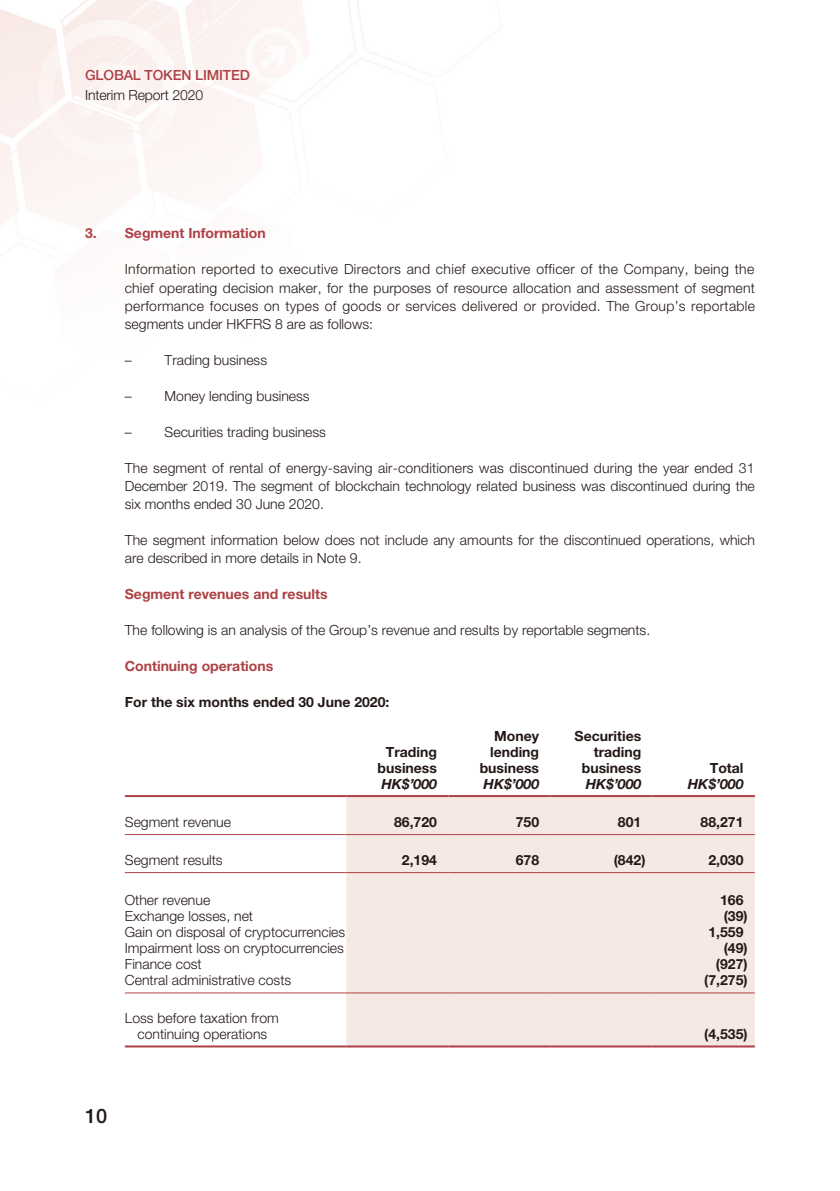
<style>
.page{position:relative;width:840px;height:1191px;background:#fff}
.page>*{position:absolute;margin:0;border:0;box-sizing:border-box;transform-origin:0 0}
.t1{font:500 20px "Helvetica Neue LT Std";color:#231916}
.t2{font:300 14px/18px "Helvetica Neue LT Std";color:#231916;text-align:justify}
.t3{font:700 14px/16px "Helvetica Neue LT Std";color:#231916;text-align:right}
.t4{font:700 14px "Helvetica Neue LT Std";color:#ae4145}
.t5{font:italic 700 14px "Helvetica Neue LT Std";color:#231916}
.t6{font:500 14px "Helvetica Neue LT Std";letter-spacing:-.01em;color:#ae4145}
</style>
<div class="page">
<img style="left:0;top:0;width:755px;height:1048px">
<div style="left:346px;top:797px;width:408px;height:248px;background:#f6e8e5"></div>
<hr style="left:125px;top:795px;width:221px;height:2px;background:#ae4145">
<hr style="left:346px;top:795px;width:102px;height:2px;background:#ae4145">
<hr style="left:448px;top:795px;width:102px;height:2px;background:#ae4145">
<hr style="left:550px;top:795px;width:102px;height:2px;background:#ae4145">
<hr style="left:652px;top:795px;width:102px;height:2px;background:#ae4145">
<hr style="left:125px;top:834px;width:221px;height:1px;background:#ae4145">
<hr style="left:346px;top:834px;width:102px;height:1px;background:#ae4145">
<hr style="left:448px;top:834px;width:102px;height:1px;background:#ae4145">
<hr style="left:550px;top:834px;width:102px;height:1px;background:#ae4145">
<hr style="left:652px;top:834px;width:102px;height:1px;background:#ae4145">
<hr style="left:125px;top:872px;width:221px;height:1px;background:#ae4145">
<hr style="left:346px;top:872px;width:102px;height:1px;background:#ae4145">
<hr style="left:448px;top:872px;width:102px;height:1px;background:#ae4145">
<hr style="left:550px;top:872px;width:102px;height:1px;background:#ae4145">
<hr style="left:652px;top:872px;width:102px;height:1px;background:#ae4145">
<hr style="left:125px;top:992px;width:221px;height:1px;background:#ae4145">
<hr style="left:346px;top:992px;width:102px;height:1px;background:#ae4145">
<hr style="left:448px;top:992px;width:102px;height:1px;background:#ae4145">
<hr style="left:550px;top:992px;width:102px;height:1px;background:#ae4145">
<hr style="left:652px;top:992px;width:102px;height:1px;background:#ae4145">
<hr style="left:125px;top:1045px;width:221px;height:2px;background:#ae4145">
<hr style="left:346px;top:1045px;width:102px;height:2px;background:#ae4145">
<hr style="left:448px;top:1045px;width:102px;height:2px;background:#ae4145">
<hr style="left:550px;top:1045px;width:102px;height:2px;background:#ae4145">
<hr style="left:652px;top:1045px;width:102px;height:2px;background:#ae4145">
<p class="t6" style="left:85px;top:66px;width:166px">GLOBAL TOKEN LIMITED</p>
<p class="t2" style="left:85px;top:85px;width:120px">Interim Report 2020</p>
<p class="t4" style="left:85px;top:225px;width:182px">3. Segment Information</p>
<p class="t2" style="left:125px;top:260px;width:631px">Information reported to executive Directors and chief executive officer of the Company, being the chief operating decision maker, for the purposes of resource allocation and assessment of segment performance focuses on types of goods or services delivered or provided. The Group’s reportable segments under HKFRS 8 are as follows:</p>
<p class="t2" style="left:125px;top:350px;width:144px">– Trading business</p>
<p class="t2" style="left:125px;top:386px;width:186px">– Money lending business</p>
<p class="t2" style="left:125px;top:422px;width:202px">– Securities trading business</p>
<p class="t2" style="left:125px;top:458px;width:631px">The segment of rental of energy-saving air-conditioners was discontinued during the year ended 31<br>December 2019. The segment of blockchain technology related business was discontinued during the six months ended 30 June 2020.</p>
<p class="t2" style="left:125px;top:530px;width:631px">The segment information below does not include any amounts for the discontinued operations, which are described in more details in Note 9.</p>
<p class="t4" style="left:125px;top:585px;width:204px">Segment revenues and results</p>
<p class="t2" style="left:125px;top:620px;width:526px">The following is an analysis of the Group’s revenue and results by reportable segments.</p>
<p class="t4" style="left:125px;top:657px;width:150px">Continuing operations</p>
<p class="t3" style="left:125px;top:693px;width:266px">For the six months ended 30 June 2020:</p>
<p class="t3" style="left:377px;top:743px;width:61px;text-align:center">Trading business</p>
<p class="t3" style="left:479px;top:727px;width:61px">Money lending business</p>
<p class="t3" style="left:574px;top:727px;width:68px">Securities trading business</p>
<p class="t3" style="left:709px;top:759px;width:35px">Total</p>
<p class="t5" style="left:381px;top:775px;width:57px">HK$’000</p>
<p class="t5" style="left:483px;top:775px;width:57px">HK$’000</p>
<p class="t5" style="left:585px;top:775px;width:57px">HK$’000</p>
<p class="t5" style="left:687px;top:775px;width:57px">HK$’000</p>
<p class="t2" style="left:125px;top:812px;width:108px">Segment revenue</p>
<p class="t3" style="left:394px;top:813px;width:44px">86,720</p>
<p class="t3" style="left:515px;top:813px;width:25px">750</p>
<p class="t3" style="left:617px;top:813px;width:25px">801</p>
<p class="t3" style="left:700px;top:813px;width:44px">88,271</p>
<p class="t2" style="left:125px;top:850px;width:99px">Segment results</p>
<p class="t3" style="left:402px;top:851px;width:37px">2,194</p>
<p class="t3" style="left:515px;top:851px;width:25px">678</p>
<p class="t3" style="left:613px;top:851px;width:33px">(842)</p>
<p class="t3" style="left:708px;top:851px;width:37px">2,030</p>
<p class="t2" style="left:125px;top:890px;width:87px">Other revenue</p>
<p class="t3" style="left:719px;top:891px;width:25px">166</p>
<p class="t2" style="left:125px;top:906px;width:130px">Exchange losses, net</p>
<p class="t3" style="left:723px;top:907px;width:25px">(39)</p>
<p class="t2" style="left:125px;top:922px;width:222px">Gain on disposal of cryptocurrencies</p>
<p class="t3" style="left:708px;top:923px;width:37px">1,559</p>
<p class="t2" style="left:125px;top:938px;width:220px">Impairment loss on cryptocurrencies</p>
<p class="t3" style="left:723px;top:939px;width:25px">(49)</p>
<p class="t2" style="left:125px;top:954px;width:78px">Finance cost</p>
<p class="t3" style="left:715px;top:955px;width:33px">(927)</p>
<p class="t2" style="left:125px;top:970px;width:168px">Central administrative costs</p>
<p class="t3" style="left:704px;top:971px;width:45px">(7,275)</p>
<p class="t2" style="left:125px;top:1009px;width:155px;line-height:16px;text-align:center">Loss before taxation from continuing operations</p>
<p class="t3" style="left:704px;top:1025px;width:45px">(4,535)</p>
<h1 class="t1" style="left:85px;top:1104px;width:24px">10</h1>
</div>
